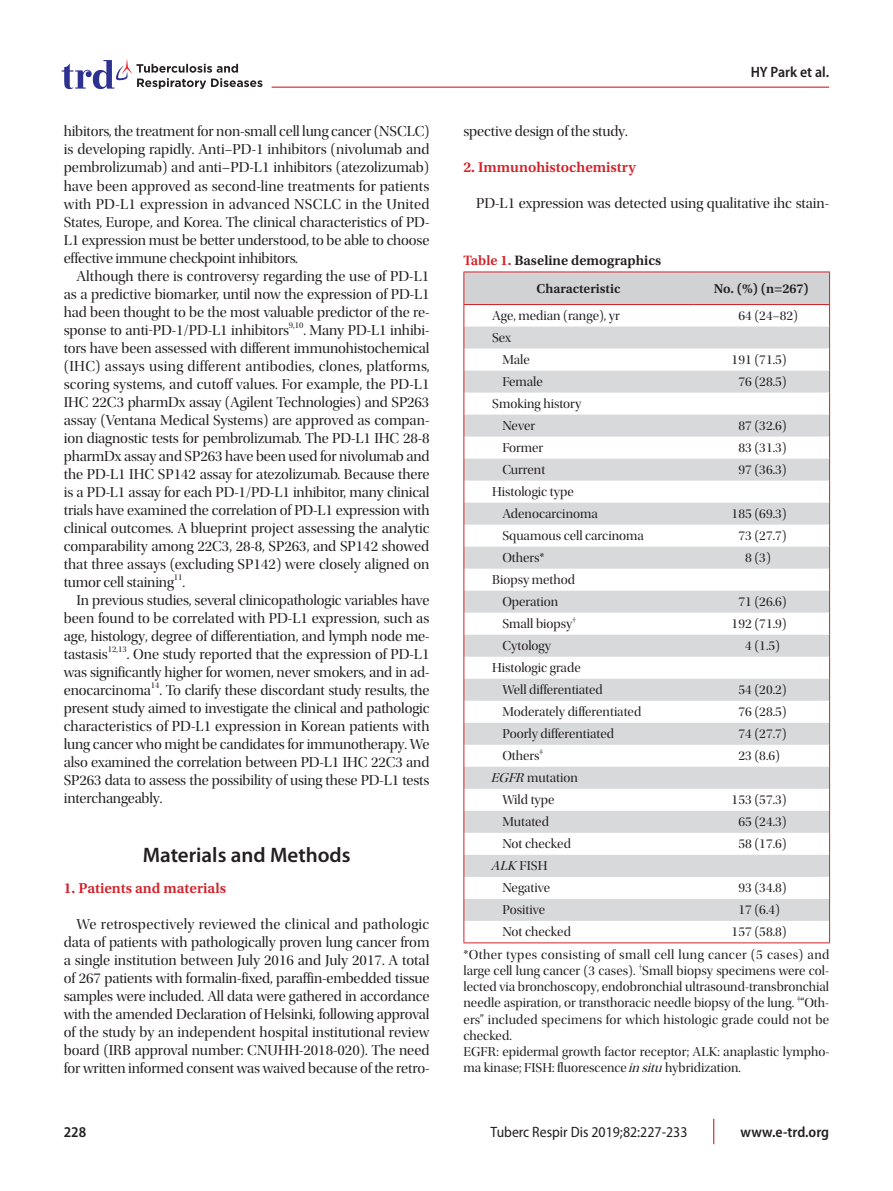
<style>
.page{position:relative;width:893px;height:1191px;background:#fff}
.page>*{position:absolute;margin:0;border:0;box-sizing:border-box;transform-origin:0 0}
.t1{font:600 21px "Myriad Pro";color:#231f20}
.t2{font:15px/18px "Utopia Std Disp";letter-spacing:-.01em;color:#231f20;text-align:justify}
.t3{font:600 15px "Utopia Std";color:#d1232a}
.t4{font:semi-condensed 15px "Myriad Pro";color:#231f20}
.t5{font:600 semi-condensed 15px "Myriad Pro";color:#231f20}
.t6{font:600 14.25px "Utopia Std";color:#231f20}
.t7{font:13.5px/22px "Utopia Std Disp";color:#231f20}
.t8{font:13.5px/22.4px "Utopia Std Disp";letter-spacing:.025em;color:#231f20}
.t9{font:600 13.5px "Utopia Std";color:#231f20}
.t10{font:8.7px "Utopia Std Disp";letter-spacing:-.005em;color:#231f20}
.t11{font:7.8px "Utopia Std Disp";color:#231f20}
.s1{font-size:15.75px}
.s2{color:#d1232a}
.s3{font-style:italic}
</style>
<div class="page">
<svg style="left:713px;top:1118px;width:1px;height:26px"></svg>
<hr style="left:272px;top:87px;width:557px;height:1px;background:#d1232a">
<svg style="left:62px;top:59px;width:200px;height:30px"></svg>
<svg style="left:463px;top:272px;width:367px;height:670px"></svg>
<hr style="left:463px;top:942px;width:230px;height:1px;background:#d1232a">
<hr style="left:693px;top:942px;width:137px;height:1px;background:#d1232a">
<hr style="left:463px;top:271px;width:230px;height:1px;background:#d1232a">
<hr style="left:693px;top:271px;width:137px;height:1px;background:#d1232a">
<hr style="left:463px;top:304px;width:230px;height:1px;background:#d1232a">
<hr style="left:693px;top:304px;width:137px;height:1px;background:#d1232a">
<p class="t2" style="left:64px;top:122px;width:367px">hibitors, the treatment for non-small cell lung cancer (NSCLC) is developing rapidly. Anti–PD-1 inhibitors (nivolumab and pembrolizumab) and anti<span class="s1">–</span>PD-L1 inhibitors (atezolizumab) have been approved as second-line treatments for patients with PD-L1 expression in advanced NSCLC in the United States, Europe, and Korea. The clinical characteristics of PD-L1 expression must be better understood, to be able to choose effective immune checkpoint inhibitors.</p>
<p class="t2" style="left:64px;top:267px;width:367px;text-indent:13px">Although there is controversy regarding the use of PD-L1 as a predictive biomarker, until now the expression of PD-L1 had been thought to be the most valuable predictor of the re&shy;sponse to anti‒PD-1/PD-L1 inhibitors</p>
<p class="t10" style="left:289px;top:320px;width:16px">9,10</p>
<p class="t2" style="left:64px;top:321px;width:367px;text-indent:240px">. Many PD-L1 inhibi&shy;tors have been assessed with different immunohistochemical (IHC) assays using different antibodies, clones, platforms, scoring systems, and cutoff values. For example, the PD-L1<br>IHC 22C3 pharmDx assay (Agilent Technologies) and SP263 assay (Ventana Medical Systems) are approved as compan&shy;ion diagnostic tests for pembrolizumab. The PD-L1 IHC 28-8 pharmDx assay and SP263 have been used for nivolumab and the PD-L1 IHC SP142 assay for atezolizumab. Because there is a PD-L1 assay for each PD-1/PD-L1 inhibitor, many clinical trials have examined the correlation of PD-L1 expression with clinical outcomes. A blueprint project assessing the analytic comparability among 22C3, 28-8, SP263, and SP142 showed that three assays (excluding SP142) were closely aligned on tumor cell staining</p>
<p class="t10" style="left:174px;top:572px;width:10px">11</p>
<p class="t2" style="left:182px;top:573px;width:4px">.</p>
<p class="t2" style="left:77px;top:591px;width:354px">In previous studies, several clinicopathologic variables have</p>
<p class="t2" style="left:64px;top:609px;width:367px">been found to be correlated with PD-L1 expression, such as</p>
<p class="t2" style="left:64px;top:627px;width:367px">age, histology, degree of differentiation, and lymph node me-</p>
<p class="t2" style="left:64px;top:645px;width:46px">tastasis</p>
<p class="t10" style="left:108px;top:644px;width:20px">12,13</p>
<p class="t2" style="left:64px;top:645px;width:367px;text-indent:63px">. One study reported that the expression of PD-L1 was significantly higher for women, never smokers, and in ad&shy;enocarcinoma</p>
<p class="t10" style="left:151px;top:680px;width:10px">14</p>
<p class="t2" style="left:64px;top:681px;width:367px;text-indent:96px">. To clarify these discordant study results, the present study aimed to investigate the clinical and pathologic characteristics of PD-L1 expression in Korean patients with lung cancer who might be candidates for immunotherapy. We also examined the correlation between PD-L1 IHC 22C3 and SP263 data to assess the possibility of using these PD-L1 tests interchangeably.</p>
<h1 class="t1" style="left:143px;top:841px;width:209px">Materials and Methods</h1>
<p class="t3" style="left:64px;top:879px;width:164px">1. Patients and materials</p>
<p class="t2" style="left:64px;top:915px;width:367px;text-indent:13px">We retrospectively reviewed the clinical and pathologic data of patients with pathologically proven lung cancer from a single institution between July 2016 and July 2017. A total of 267 patients with formalin-fixed, paraffin-embedded tissue samples were included. All data were gathered in accordance with the amended Declaration of Helsinki, following approval of the study by an independent hospital institutional review board (IRB approval number: CNUHH-2018-020). The need for written informed consent was waived because of the retro-</p>
<p class="t5" style="left:751px;top:62px;width:80px">HY Park et al.</p>
<p class="t2" style="left:463px;top:122px;width:166px">spective design of the study.</p>
<p class="t3" style="left:463px;top:158px;width:174px">2. Immunohistochemistry</p>
<p class="t2" style="left:476px;top:194px;width:354px">PD-L1 expression was detected using qualitative ihc stain-</p>
<p class="t6" style="left:463px;top:252px;width:199px"><span class="s2">Table 1.</span> Baseline demographics</p>
<p class="t9" style="left:537px;top:281px;width:85px">Characteristic</p>
<p class="t9" style="left:714px;top:281px;width:97px">No. (%) (n=267)</p>
<p class="t7" style="left:492px;top:305px;width:129px">Age, median (range), yr</p>
<p class="t7" style="left:738px;top:305px;width:61px">64 (24–82)</p>
<p class="t7" style="left:502px;top:327px;width:29px;text-indent:-10px">Sex<br>Male</p>
<p class="t7" style="left:732px;top:349px;width:57px">191 (71.5)</p>
<p class="t7" style="left:502px;top:371px;width:42px">Female</p>
<p class="t7" style="left:738px;top:371px;width:50px">76 (28.5)</p>
<p class="t7" style="left:502px;top:393px;width:81px;text-indent:-10px">Smoking history<br>Never</p>
<p class="t7" style="left:738px;top:415px;width:50px">87 (32.6)</p>
<p class="t7" style="left:502px;top:437px;width:42px">Former</p>
<p class="t7" style="left:738px;top:437px;width:50px">83 (31.3)</p>
<p class="t7" style="left:502px;top:459px;width:44px">Current</p>
<p class="t7" style="left:738px;top:459px;width:50px">97 (36.3)</p>
<p class="t7" style="left:502px;top:481px;width:97px;text-indent:-10px">Histologic type<br>Adenocarcinoma</p>
<p class="t7" style="left:732px;top:503px;width:57px">185 (69.3)</p>
<p class="t7" style="left:502px;top:525px;width:143px">Squamous cell carcinoma</p>
<p class="t7" style="left:738px;top:525px;width:50px">73 (27.7)</p>
<p class="t7" style="left:502px;top:547px;width:44px">Others*</p>
<p class="t7" style="left:745px;top:547px;width:27px">8 (3)</p>
<p class="t7" style="left:492px;top:569px;width:84px;text-align:center">Biopsy method<br>Operation</p>
<p class="t7" style="left:738px;top:591px;width:50px">71 (26.6)</p>
<p class="t7" style="left:502px;top:613px;width:72px">Small biopsy</p>
<p class="t11" style="left:572px;top:615px;width:5px">†</p>
<p class="t7" style="left:732px;top:613px;width:57px">192 (71.9)</p>
<p class="t7" style="left:502px;top:635px;width:50px">Cytology</p>
<p class="t7" style="left:745px;top:635px;width:36px">4 (1.5)</p>
<p class="t7" style="left:502px;top:657px;width:102px;text-indent:-10px">Histologic grade<br>Well differentiated</p>
<p class="t7" style="left:738px;top:679px;width:50px">54 (20.2)</p>
<p class="t7" style="left:502px;top:701px;width:140px">Moderately differentiated</p>
<p class="t7" style="left:738px;top:701px;width:50px">76 (28.5)</p>
<p class="t7" style="left:502px;top:723px;width:113px">Poorly differentiated</p>
<p class="t7" style="left:738px;top:723px;width:50px">74 (27.7)</p>
<p class="t7" style="left:502px;top:745px;width:39px">Others</p>
<p class="t11" style="left:540px;top:747px;width:5px">‡</p>
<p class="t7" style="left:738px;top:745px;width:43px">23 (8.6)</p>
<p class="t7" style="left:502px;top:767px;width:77px;text-indent:-11px"><span class="s3">EGFR</span> mutation<br>Wild type</p>
<p class="t7" style="left:732px;top:789px;width:57px">153 (57.3)</p>
<p class="t7" style="left:502px;top:811px;width:48px">Mutated</p>
<p class="t7" style="left:738px;top:811px;width:50px">65 (24.3)</p>
<p class="t7" style="left:502px;top:833px;width:70px">Not checked</p>
<p class="t7" style="left:738px;top:833px;width:50px">58 (17.6)</p>
<p class="t7" style="left:491px;top:855px;width:61px;text-align:right"><span class="s3">ALK</span> FISH<br>Negative</p>
<p class="t7" style="left:738px;top:877px;width:50px">93 (34.8)</p>
<p class="t7" style="left:502px;top:899px;width:44px">Positive</p>
<p class="t7" style="left:738px;top:899px;width:43px">17 (6.4)</p>
<p class="t7" style="left:502px;top:921px;width:70px">Not checked</p>
<p class="t8" style="left:463px;top:921px;width:367px;text-indent:268px">157 (58.8)<br>*Other types consisting of small cell lung cancer (5 cases) and</p>
<p class="t7" style="left:463px;top:959px;width:173px">large cell lung cancer (3 cases).</p>
<p class="t11" style="left:639px;top:962px;width:5px">†</p>
<p class="t7" style="left:463px;top:962px;width:367px;line-height:16.2px;text-align:justify;text-indent:179px">Small biopsy specimens were col&shy;lected via bronchoscopy, endobronchial ultrasound-transbronchial needle aspiration, or transthoracic needle biopsy of the lung.</p>
<p class="t11" style="left:797px;top:994px;width:5px">‡</p>
<p class="t7" style="left:463px;top:995px;width:367px;line-height:16.2px;text-indent:337px">“Oth&shy;ers” included specimens for which histologic grade could not be checked.<br>EGFR: epidermal growth factor receptor; ALK: anaplastic lympho&shy;ma kinase; FISH: fluorescence <span class="s3">in situ</span> hybridization.</p>
<p class="t5" style="left:64px;top:1122px;width:24px">228</p>
<p class="t4" style="left:491px;top:1122px;width:198px">Tuberc Respir Dis 2019;82:227-233</p>
<p class="t5" style="left:740px;top:1122px;width:90px">www.e-trd.org</p>
</div>
